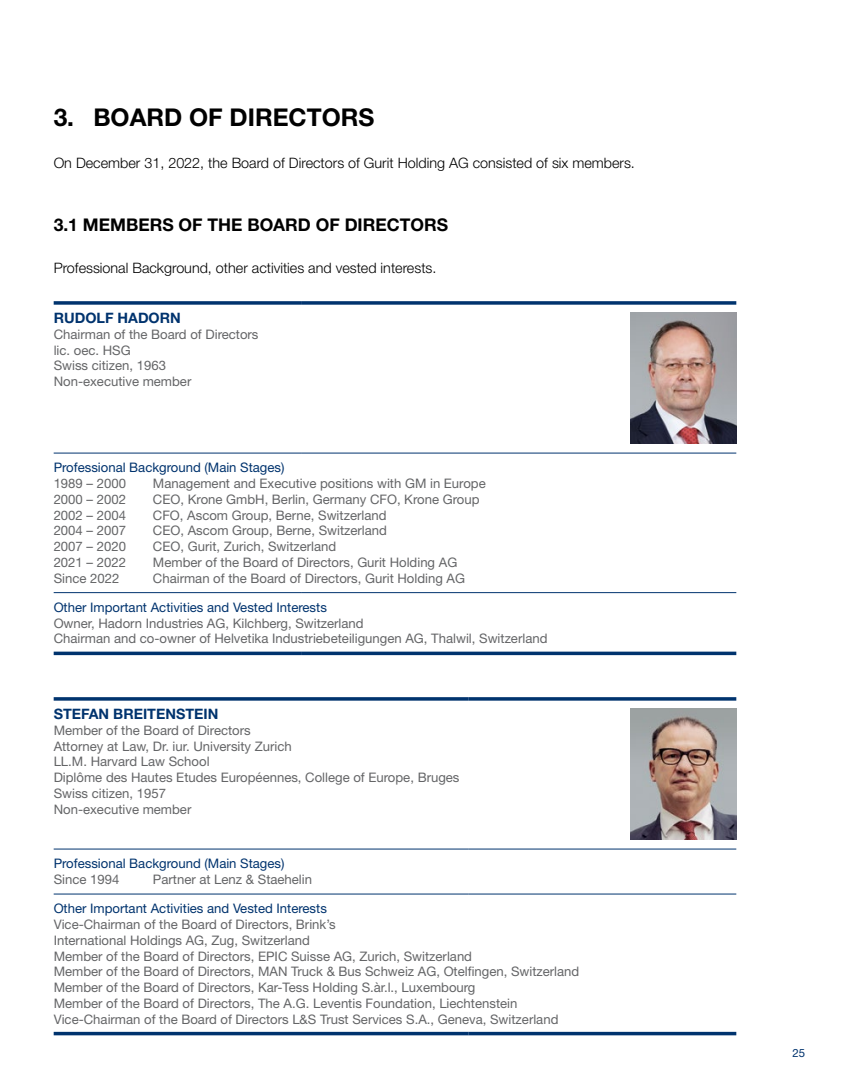
<style>
.page{position:relative;width:844px;height:1092px;background:#fff}
.page>*{position:absolute;margin:0;border:0;box-sizing:border-box;transform-origin:0 0}
.t1{font:700 24.5px "Helvetica Neue LT Std";color:#000}
.t2{font:700 17.5px "Helvetica Neue LT Std";color:#000}
.t3{font:300 14.35px "Helvetica Neue LT Std";color:#000}
.t4{font:700 14.35px "Helvetica Neue LT Std";color:#00336e}
.t5{font:13.12px/15.8px "Helvetica Neue LT Std";color:#646567}
.t6{font:13.12px "Helvetica Neue LT Std";color:#00336e}
.t7{font:11.38px "Helvetica Neue LT Std";color:#00336e}
</style>
<div class="page">
<hr style="left:54px;top:301px;width:248px;height:3px;background:#00336e">
<hr style="left:302px;top:301px;width:434px;height:3px;background:#00336e">
<hr style="left:54px;top:453px;width:248px;height:1px;background:#00336e">
<hr style="left:302px;top:453px;width:434px;height:1px;background:#00336e">
<hr style="left:54px;top:592px;width:248px;height:1px;background:#00336e">
<hr style="left:302px;top:592px;width:434px;height:1px;background:#00336e">
<svg style="left:54px;top:651px;width:248px;height:4px"></svg>
<svg style="left:302px;top:651px;width:434px;height:4px;background:#285384"></svg>
<img style="left:630px;top:313px;width:106px;height:130px">
<hr style="left:54px;top:697px;width:414px;height:3px;background:#00336e">
<hr style="left:468px;top:697px;width:268px;height:3px;background:#00336e">
<svg style="left:54px;top:1031px;width:414px;height:4px;background:#355e8c"></svg>
<svg style="left:468px;top:1031px;width:268px;height:4px"></svg>
<hr style="left:54px;top:848px;width:414px;height:1px;background:#00336e">
<hr style="left:468px;top:848px;width:268px;height:1px;background:#00336e">
<hr style="left:54px;top:893px;width:414px;height:1px;background:#00336e">
<hr style="left:468px;top:893px;width:268px;height:1px;background:#00336e">
<img style="left:630px;top:708px;width:106px;height:131px">
<h1 class="t1" style="left:54px;top:102px;width:322px">3. BOARD OF DIRECTORS</h1>
<p class="t3" style="left:54px;top:154px;width:582px">On December 31, 2022, the Board of Directors of Gurit Holding AG consisted of six members.</p>
<h2 class="t2" style="left:54px;top:214px;width:396px">3.1 MEMBERS OF THE BOARD OF DIRECTORS</h2>
<p class="t3" style="left:54px;top:259px;width:384px">Professional Background, other activities and vested interests.</p>
<p class="t4" style="left:54px;top:309px;width:129px">RUDOLF HADORN</p>
<p class="t5" style="left:54px;top:326px;width:206px">Chairman of the Board of Directors lic. oec. HSG<br>Swiss citizen, 1963<br>Non-executive member</p>
<p class="t6" style="left:54px;top:460px;width:232px">Professional Background (Main Stages)</p>
<p class="t5" style="left:54px;top:475px;width:74px">1989 – 2000</p>
<p class="t5" style="left:153px;top:475px;width:334px">Management and Executive positions with GM in Europe</p>
<p class="t5" style="left:54px;top:491px;width:74px">2000 – 2002</p>
<p class="t5" style="left:153px;top:491px;width:328px">CEO, Krone GmbH, Berlin, Germany CFO, Krone Group</p>
<p class="t5" style="left:54px;top:507px;width:74px">2002 – 2004</p>
<p class="t5" style="left:153px;top:507px;width:235px">CFO, Ascom Group, Berne, Switzerland</p>
<p class="t5" style="left:54px;top:522px;width:74px">2004 – 2007</p>
<p class="t5" style="left:153px;top:522px;width:235px">CEO, Ascom Group, Berne, Switzerland</p>
<p class="t5" style="left:54px;top:538px;width:74px">2007 – 2020</p>
<p class="t5" style="left:153px;top:538px;width:185px">CEO, Gurit, Zurich, Switzerland</p>
<p class="t5" style="left:54px;top:554px;width:74px">2021 – 2022</p>
<p class="t5" style="left:153px;top:554px;width:306px">Member of the Board of Directors, Gurit Holding AG</p>
<p class="t5" style="left:54px;top:570px;width:67px">Since 2022</p>
<p class="t5" style="left:153px;top:570px;width:313px">Chairman of the Board of Directors, Gurit Holding AG</p>
<p class="t6" style="left:54px;top:599px;width:275px">Other Important Activities and Vested Interests</p>
<p class="t5" style="left:54px;top:615px;width:495px">Owner, Hadorn Industries AG, Kilchberg, Switzerland<br>Chairman and co-owner of Helvetika Industriebeteiligungen AG, Thalwil, Switzerland</p>
<p class="t4" style="left:54px;top:705px;width:166px">STEFAN BREITENSTEIN</p>
<p class="t5" style="left:54px;top:722px;width:407px">Member of the Board of Directors<br>Attorney at Law, Dr. iur. University Zurich<br>LL.M. Harvard Law School<br>Diplôme des Hautes Etudes Européennes, College of Europe, Bruges Swiss citizen, 1957<br>Non-executive member</p>
<p class="t6" style="left:54px;top:855px;width:232px">Professional Background (Main Stages)</p>
<p class="t5" style="left:54px;top:871px;width:67px">Since 1994</p>
<p class="t5" style="left:153px;top:871px;width:160px">Partner at Lenz &amp; Staehelin</p>
<p class="t6" style="left:54px;top:900px;width:275px">Other Important Activities and Vested Interests</p>
<p class="t5" style="left:54px;top:916px;width:527px">Vice-Chairman of the Board of Directors, Brink’s<br>International Holdings AG, Zug, Switzerland<br>Member of the Board of Directors, EPIC Suisse AG, Zurich, Switzerland<br>Member of the Board of Directors, MAN Truck &amp; Bus Schweiz AG, Otelfingen, Switzerland Member of the Board of Directors, Kar-Tess Holding S.àr.l., Luxembourg<br>Member of the Board of Directors, The A.G. Leventis Foundation, Liechtenstein Vice-Chairman of the Board of Directors L&amp;S Trust Services S.A., Geneva, Switzerland</p>
<p class="t7" style="left:792px;top:1046px;width:14px">25</p>
</div>
